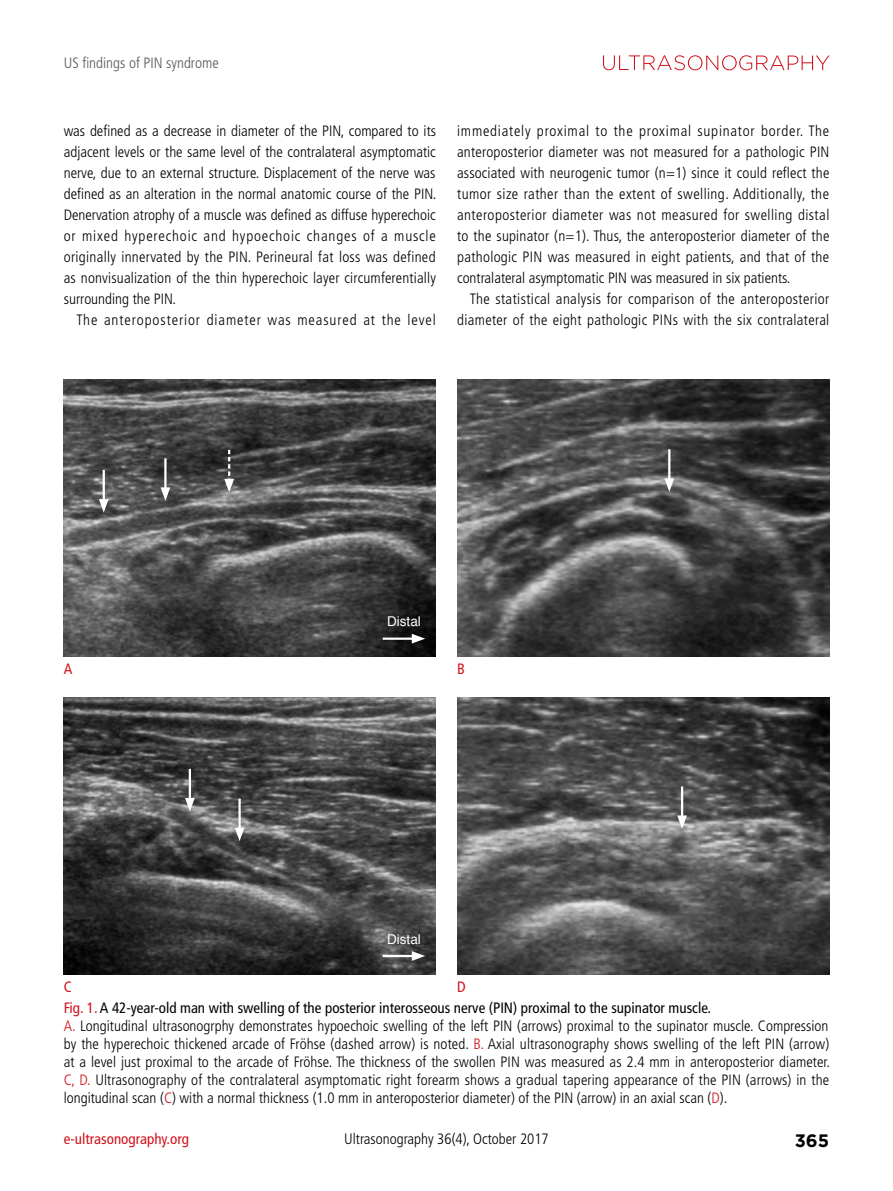
<style>
.page{position:relative;width:893px;height:1191px;background:#fff}
.page>*{position:absolute;margin:0;border:0;box-sizing:border-box;transform-origin:0 0}
.t1{font:700 18px "Gotham";color:#000}
.t2{font:300 condensed 15px/21px "Frutiger LT Std";letter-spacing:.005em;color:#000;text-align:justify}
.t3{font:300 condensed 15px/21px "Frutiger LT Std";letter-spacing:.025em;color:#000;text-align:right}
.t4{font:300 condensed 15px "Frutiger LT Std";letter-spacing:.06em;color:#000}
.t5{font:condensed 15px "Frutiger LT Std";color:#d0121b}
.t6{font:300 condensed 15px "Frutiger LT Std";color:#595757}
.t7{font:13.5px "Helvetica";color:#fff}
.s1{font-weight:400;color:#d0121b}
.s2{font-weight:400}
.s3{color:#d0121b}
</style>
<div class="page">
<svg style="left:603px;top:55px;width:226px;height:15px"></svg>
<img style="left:64px;top:697px;width:372px;height:277px">
<img style="left:457px;top:697px;width:372px;height:277px">
<img style="left:64px;top:379px;width:372px;height:277px">
<img style="left:457px;top:379px;width:372px;height:277px">
<hr style="left:103px;top:470px;width:2px;height:33px;background:#fff">
<svg style="left:99px;top:499px;width:10px;height:13px"></svg>
<hr style="left:164px;top:458px;width:3px;height:33px;background:#fff">
<svg style="left:161px;top:487px;width:9px;height:14px"></svg>
<hr style="left:668px;top:449px;width:2px;height:33px;background:#fff">
<svg style="left:664px;top:478px;width:10px;height:14px"></svg>
<svg style="left:224px;top:450px;width:10px;height:42px"></svg>
<hr style="left:189px;top:769px;width:2px;height:33px;background:#fff">
<svg style="left:185px;top:798px;width:10px;height:13px"></svg>
<hr style="left:238px;top:798px;width:3px;height:34px;background:#fff">
<svg style="left:235px;top:827px;width:9px;height:14px"></svg>
<hr style="left:681px;top:786px;width:2px;height:33px;background:#fff">
<svg style="left:677px;top:815px;width:10px;height:14px"></svg>
<hr style="left:383px;top:955px;width:33px;height:2px;background:#fff">
<svg style="left:412px;top:951px;width:13px;height:10px"></svg>
<hr style="left:383px;top:637px;width:33px;height:3px;background:#fff">
<svg style="left:412px;top:634px;width:13px;height:9px"></svg>
<p class="t6" style="left:64px;top:54px;width:157px">US findings of PIN syndrome</p>
<p class="t2" style="left:64px;top:120px;width:374px">was defined as a decrease in diameter of the PIN, compared to its adjacent levels or the same level of the contralateral asymptomatic nerve, due to an external structure. Displacement of the nerve was defined as an alteration in the normal anatomic course of the PIN.<br>Denervation atrophy of a muscle was defined as diffuse hyperechoic or mixed hyperechoic and hypoechoic changes of a muscle originally innervated by the PIN. Perineural fat loss was defined as nonvisualization of the thin hyperechoic layer circumferentially surrounding the PIN.</p>
<p class="t4" style="left:77px;top:311px;width:361px">The anteroposterior diameter was measured at the level</p>
<p class="t2" style="left:457px;top:120px;width:374px">immediately proximal to the proximal supinator border. The anteroposterior diameter was not measured for a pathologic PIN associated with neurogenic tumor (n=1) since it could reflect the tumor size rather than the extent of swelling. Additionally, the anteroposterior diameter was not measured for swelling distal to the supinator (n=1). Thus, the anteroposterior diameter of the pathologic PIN was measured in eight patients, and that of the contralateral asymptomatic PIN was measured in six patients.</p>
<p class="t3" style="left:457px;top:288px;width:374px">The statistical analysis for comparison of the anteroposterior diameter of the eight pathologic PINs with the six contralateral</p>
<p class="t7" style="left:387px;top:611px;width:35px">Distal</p>
<p class="t5" style="left:64px;top:660px;width:10px">A</p>
<p class="t5" style="left:457px;top:660px;width:9px">B</p>
<p class="t7" style="left:387px;top:928px;width:35px">Distal</p>
<p class="t5" style="left:64px;top:978px;width:10px">C</p>
<p class="t5" style="left:457px;top:978px;width:10px">D</p>
<p class="t2" style="left:64px;top:999px;width:768px;line-height:18px;text-align:left"><span class="s1">Fig. 1.</span> <span class="s2">A 42-year-old man with swelling of the posterior interosseous nerve (PIN) proximal to the supinator muscle.<br></span><span class="s3">A.</span> Longitudinal ultrasonogrphy demonstrates hypoechoic swelling of the left PIN (arrows) proximal to the supinator muscle. Compression by the hyperechoic thickened arcade of Fröhse (dashed arrow) is noted. <span class="s3">B.</span> Axial ultrasonography shows swelling of the left PIN (arrow) at a level just proximal to the arcade of Fröhse. The thickness of the swollen PIN was measured as 2.4 mm in anteroposterior diameter.<br><span class="s3">C, D.</span> Ultrasonography of the contralateral asymptomatic right forearm shows a gradual tapering appearance of the PIN (arrows) in the longitudinal scan (<span class="s3">C</span>) with a normal thickness (1.0 mm in anteroposterior diameter) of the PIN (arrow) in an axial scan (<span class="s3">D</span>).</p>
<p class="t5" style="left:64px;top:1130px;width:127px">e-ultrasonography.org</p>
<p class="t2" style="left:344px;top:1128px;width:206px">Ultrasonography 36(4), October 2017</p>
<p class="t1" style="left:795px;top:1130px;width:36px">365</p>
</div>
